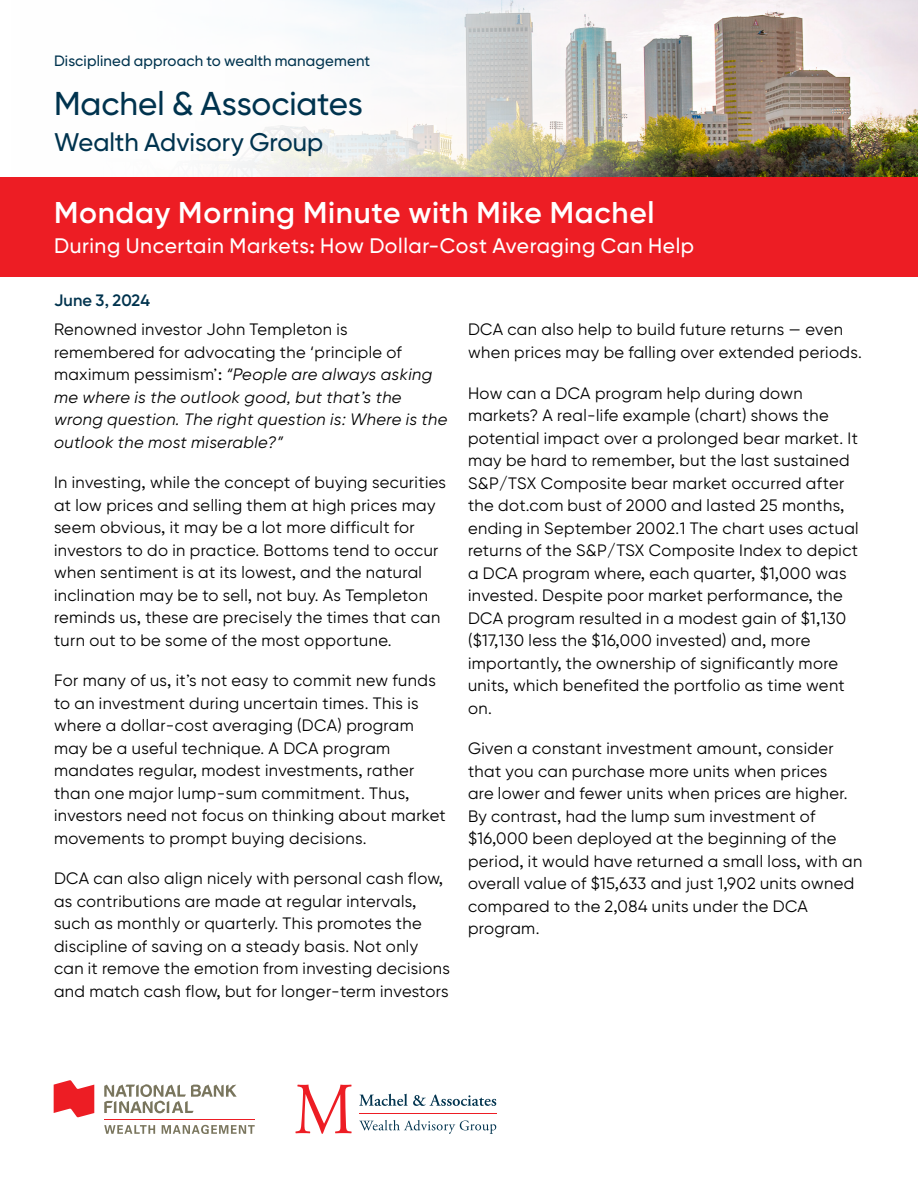
<style>
.page{position:relative;width:918px;height:1188px;background:#fff}
.page>*{position:absolute;margin:0;border:0;box-sizing:border-box;transform-origin:0 0}
.t1{font:500 33px "Gilroy BN";letter-spacing:-.005em;color:#00334e}
.t2{font:600 30px "Gilroy BN";letter-spacing:.025em;color:#fff}
.t3{font:500 25.5px "Gilroy BN";color:#00334e}
.t4{font:500 21px "Gilroy BN";letter-spacing:.025em;color:#fff}
.t5{font:16.5px/22.5px "Gilroy BN";letter-spacing:.025em;color:#000}
.t6{font:italic 16.5px/22.5px "Gilroy BN";letter-spacing:.025em;color:#000}
.t7{font:600 16.5px "Gilroy BN";letter-spacing:.005em;color:#00334e}
.t8{font:500 15px "Gilroy BN";letter-spacing:.01em;color:#00334e}
.s1{font-style:normal}
</style>
<div class="page">
<img style="left:690px;top:0;width:228px;height:177px">
<svg style="left:54px;top:1080px;width:40px;height:37px"></svg>
<svg style="left:104px;top:1125px;width:51px;height:9px"></svg>
<svg style="left:162px;top:1125px;width:93px;height:9px"></svg>
<hr style="left:104px;top:1119px;width:151px;height:1px;background:#ed1d24">
<svg style="left:104px;top:1084px;width:133px;height:29px"></svg>
<svg style="left:295px;top:1085px;width:57px;height:49px"></svg>
<svg style="left:359px;top:1094px;width:137px;height:12px"></svg>
<svg style="left:359px;top:1120px;width:137px;height:14px"></svg>
<hr style="left:359px;top:1113px;width:137px;height:1px;background:#ed1d24">
<div style="left:0;top:177px;width:918px;height:99px;background:#ed1d24"></div>
<img style="left:220px;top:0;width:470px;height:177px">
<p class="t8" style="left:54px;top:52px;width:318px">Disciplined approach to wealth management</p>
<h1 class="t1" style="left:54px;top:83px;width:310px">Machel &amp; Associates</h1>
<h3 class="t3" style="left:54px;top:127px;width:271px">Wealth Advisory Group</h3>
<h2 class="t2" style="left:54px;top:194px;width:602px">Monday Morning Minute with Mike Machel</h2>
<p class="t4" style="left:54px;top:233px;width:642px">During Uncertain Markets: How Dollar-Cost Averaging Can Help</p>
<p class="t7" style="left:54px;top:290px;width:97px">June 3, 2024</p>
<p class="t6" style="left:54px;top:318px;width:395px"><span class="s1">Renowned investor John Templeton is remembered for advocating the ‘principle of maximum pessimism’:</span> “People are always asking me where is the outlook good, but that’s the wrong question. The right question is: Where is the outlook the most miserable?”</p>
<p class="t5" style="left:54px;top:471px;width:394px">In investing, while the concept of buying securities at low prices and selling them at high prices may seem obvious, it may be a lot more difficult for investors to do in practice. Bottoms tend to occur when sentiment is at its lowest, and the natural inclination may be to sell, not buy. As Templeton reminds us, these are precisely the times that can turn out to be some of the most opportune.</p>
<p class="t5" style="left:54px;top:669px;width:393px">For many of us, it’s not easy to commit new funds to an investment during uncertain times. This is where a dollar-cost averaging (DCA) program may be a useful technique. A DCA program mandates regular, modest investments, rather than one major lump-sum commitment. Thus, investors need not focus on thinking about market movements to prompt buying decisions.</p>
<p class="t5" style="left:54px;top:867px;width:397px">DCA can also align nicely with personal cash flow, as contributions are made at regular intervals, such as monthly or quarterly. This promotes the discipline of saving on a steady basis. Not only can it remove the emotion from investing decisions and match cash flow, but for longer-term investors</p>
<p class="t5" style="left:468px;top:318px;width:395px">DCA can also help to build future returns — even when prices may be falling over extended periods.</p>
<p class="t5" style="left:468px;top:381px;width:392px">How can a DCA program help during down markets? A real-life example (chart) shows the potential impact over a prolonged bear market. It may be hard to remember, but the last sustained S&amp;P/TSX Composite bear market occurred after the dot.com bust of 2000 and lasted 25 months, ending in September 2002.1 The chart uses actual returns of the S&amp;P/TSX Composite Index to depict a DCA program where, each quarter, $1,000 was invested. Despite poor market performance, the DCA program resulted in a modest gain of $1,130 ($17,130 less the $16,000 invested) and, more importantly, the ownership of significantly more units, which benefited the portfolio as time went on.</p>
<p class="t5" style="left:468px;top:737px;width:396px">Given a constant investment amount, consider that you can purchase more units when prices<br>are lower and fewer units when prices are higher.<br>By contrast, had the lump sum investment of $16,000 been deployed at the beginning of the period, it would have returned a small loss, with an overall value of $15,633 and just 1,902 units owned compared to the 2,084 units under the DCA program.</p>
</div>
